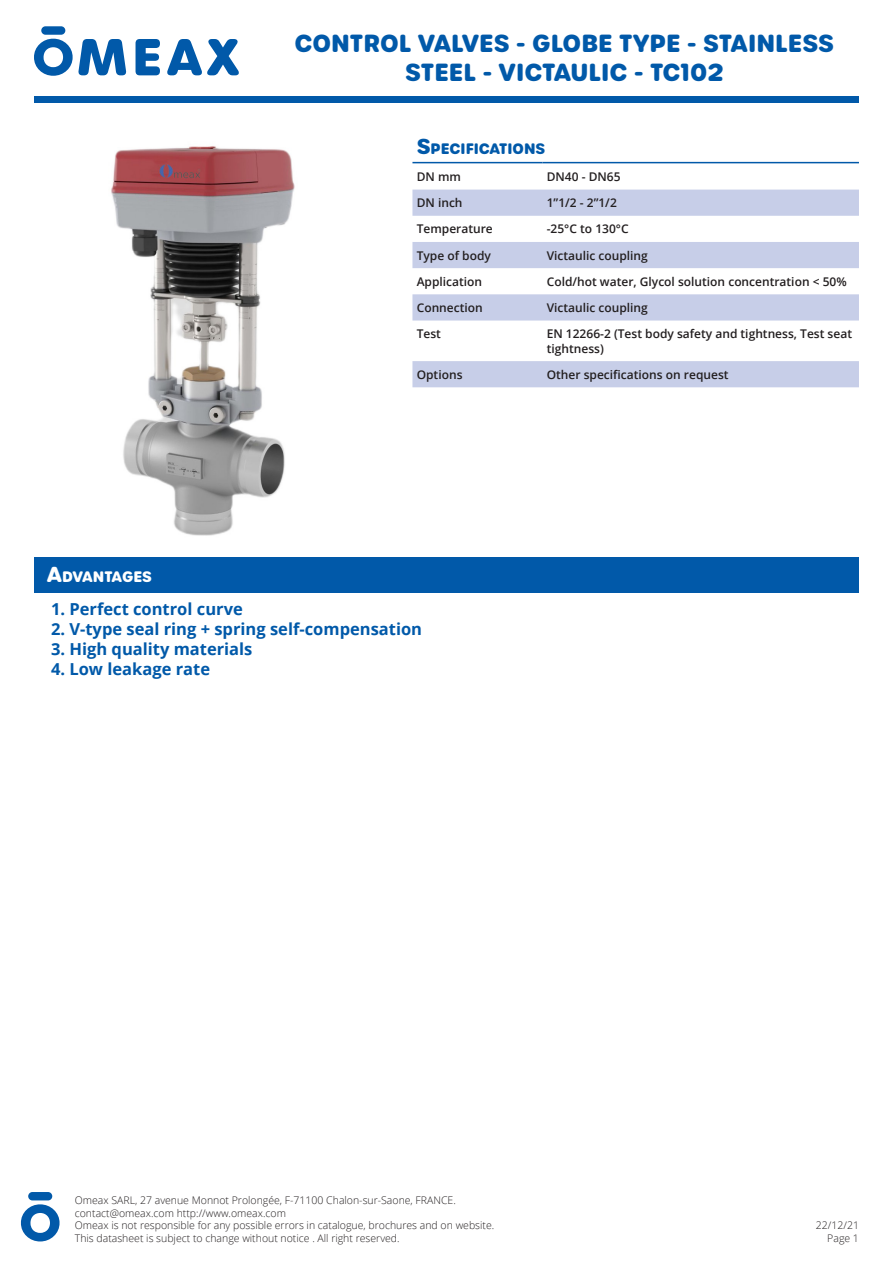
<style>
.page{position:relative;width:893px;height:1263px;background:#fff}
.page>*{position:absolute;margin:0;border:0;box-sizing:border-box;transform-origin:0 0}
.Titre_Fiche{font:700 24px/28.8px "Urbane Rounded";color:#0159a9;text-align:center}
.Texte_std_pucs{font:700 16.5px "Open Sans";color:#0159a9}
.Titre_Tableau{font:700 14.7px "Urbane Rounded";color:#0159a9}
.Titre_std_blanc{font:700 14.7px "Urbane Rounded";letter-spacing:-.015em;color:#fff}
.Texte_std{font:600 12px/14.4px "Open Sans";color:#231f20}
.t1{font:300 10.5px/12.6px "Open Sans";color:#231f20}
.s1{font-size:21px}
</style>
<div class="page">
<svg style="left:21px;top:1204px;width:39px;height:37px"></svg>
<div style="left:28px;top:1192px;width:24px;height:8px;background:#0159a9;border-radius:4px"></div>
<div style="left:34px;top:96px;width:825px;height:7px;background:#0159a9"></div>
<div style="left:41px;top:26px;width:24px;height:9px;background:#0159a9;border-radius:4px"></div>
<svg style="left:34px;top:38px;width:92px;height:38px"></svg>
<svg style="left:136px;top:39px;width:24px;height:36px"></svg>
<svg style="left:167px;top:39px;width:72px;height:36px"></svg>
<img style="left:111px;top:146px;width:184px;height:390px">
<svg style="left:412px;top:190px;width:447px;height:197px;fill:#c7cee8"></svg>
<hr style="left:412px;top:162px;width:130px;height:1px;background:#0159a9">
<hr style="left:542px;top:162px;width:317px;height:1px;background:#0159a9">
<div style="left:34px;top:557px;width:825px;height:35px;background:#0159a9"></div>
<p class="Titre_Fiche" style="left:294px;top:29px;width:541px">CONTROL VALVES - GLOBE TYPE - STAINLESS<br>STEEL - VICTAULIC - TC102</p>
<p class="Titre_Tableau" style="left:417px;top:139px;width:129px"><span class="s1">S</span>PECIFICATIONS</p>
<p class="Texte_std" style="left:417px;top:169px;width:46px">DN mm</p>
<p class="Texte_std" style="left:547px;top:169px;width:75px">DN40 - DN65</p>
<p class="Texte_std" style="left:417px;top:195px;width:47px">DN inch</p>
<p class="Texte_std" style="left:547px;top:195px;width:72px">1”1/2 - 2”1/2</p>
<p class="Texte_std" style="left:417px;top:222px;width:78px">Temperature</p>
<p class="Texte_std" style="left:547px;top:222px;width:83px">-25°C to 130°C</p>
<p class="Texte_std" style="left:417px;top:248px;width:76px">Type of body</p>
<p class="Texte_std" style="left:547px;top:248px;width:103px">Victaulic coupling</p>
<p class="Texte_std" style="left:417px;top:274px;width:67px">Application</p>
<p class="Texte_std" style="left:547px;top:274px;width:301px">Cold/hot water, Glycol solution concentration &lt; 50%</p>
<p class="Texte_std" style="left:417px;top:300px;width:68px">Connection</p>
<p class="Texte_std" style="left:547px;top:300px;width:103px">Victaulic coupling</p>
<p class="Texte_std" style="left:417px;top:326px;width:26px">Test</p>
<p class="Texte_std" style="left:547px;top:326px;width:307px">EN 12266-2 (Test body safety and tightness, Test seat tightness)</p>
<p class="Texte_std" style="left:417px;top:367px;width:47px">Options</p>
<p class="Texte_std" style="left:547px;top:367px;width:183px">Other specifications on request</p>
<p class="Titre_std_blanc" style="left:47px;top:566px;width:106px"><span class="s1">A</span>DVANTAGES</p>
<p class="Texte_std_pucs" style="left:51px;top:597px;width:193px">1. Perfect control curve</p>
<p class="Texte_std_pucs" style="left:51px;top:617px;width:373px">2. V-type seal ring + spring self-compensation</p>
<p class="Texte_std_pucs" style="left:51px;top:637px;width:203px">3. High quality materials</p>
<p class="Texte_std_pucs" style="left:51px;top:657px;width:161px">4. Low leakage rate</p>
<p class="t1" style="left:75px;top:1193px;width:421px">Omeax SARL, 27 avenue Monnot Prolongée, F-71100 Chalon-sur-Saone, FRANCE. contact@omeax.com http://www.omeax.com<br>Omeax is not responsible for any possible errors in catalogue, brochures and on website.<br>This datasheet is subject to change without notice . All right reserved.</p>
<p class="t1" style="left:816px;top:1219px;width:45px;text-align:right">22/12/21<br>Page 1</p>
</div>
